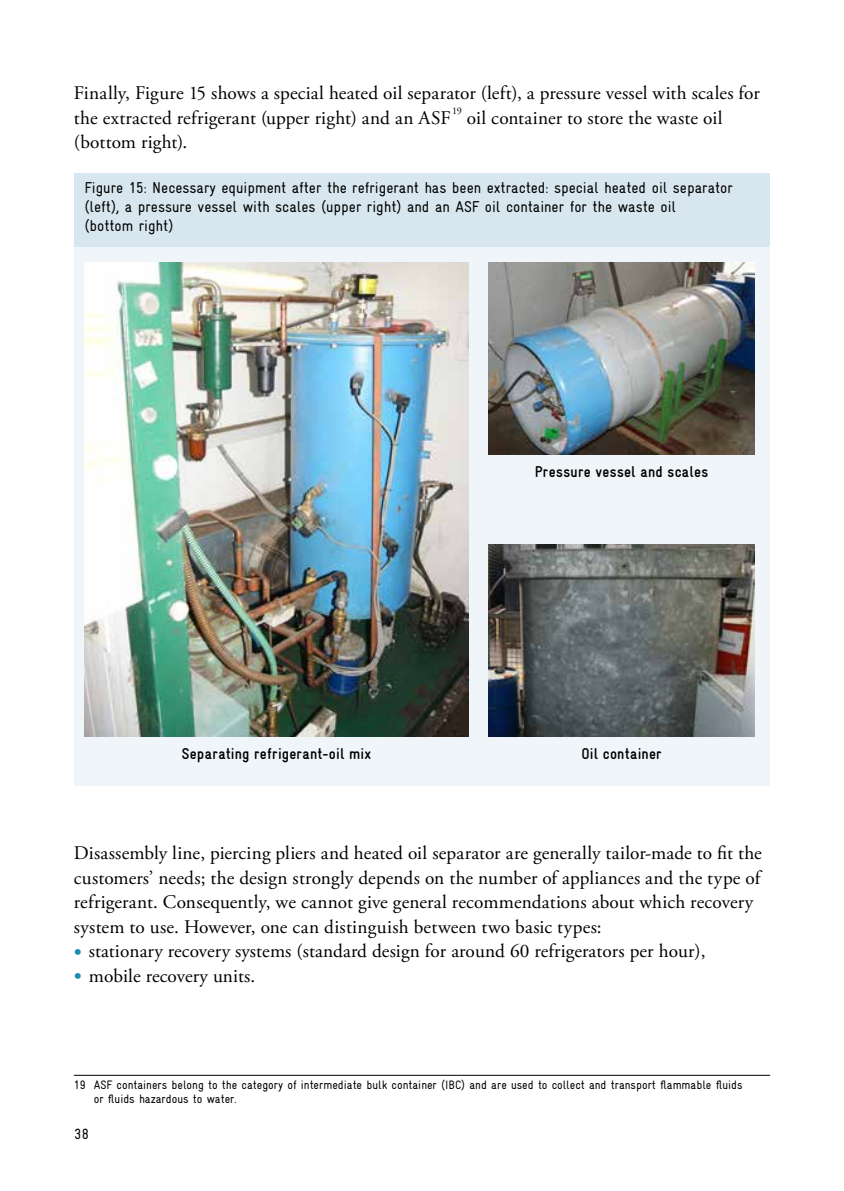
<style>
.page{position:relative;width:844px;height:1191px;background:#fff}
.page>*{position:absolute;margin:0;border:0;box-sizing:border-box;transform-origin:0 0}
.Copytext{font:19.25px/24.5px "Adobe Garamond Pro";letter-spacing:.005em;color:#000}
.Headline_Figure{font:condensed 15.75px/19.2px "Gravur";color:#000}
.Figure_Beschreibung{font:700 condensed 15.75px "Gravur";letter-spacing:.015em;color:#000}
.t1{font:condensed 14.88px "Gravur";color:#000}
.Fussnotentext{font:condensed 12.25px/14px "Gravur";color:#000}
.Copytext-2{font:10.15px "Adobe Garamond Pro";color:#000}
.s1{font-size:21px;color:#1f8bb2}
</style>
<div class="page">
<hr style="left:74px;top:1074px;width:696px;height:1px;background:#000">
<div style="left:74px;top:246px;width:695px;height:539px;background:#eff5f8"></div>
<div style="left:74px;top:173px;width:695px;height:73px;background:#d8e7ef"></div>
<img style="left:84px;top:263px;width:384px;height:473px">
<img style="left:488px;top:263px;width:266px;height:192px">
<img style="left:488px;top:544px;width:266px;height:192px">
<p class="Copytext" style="left:74px;top:82px;width:687px">Finally, Figure 15 shows a special heated oil separator (left), a pressure vessel with scales for the extracted refrigerant (upper right) and an ASF</p>
<p class="Copytext-2" style="left:452px;top:105px;width:11px">19</p>
<p class="Copytext" style="left:467px;top:106px;width:257px">oil container to store the waste oil</p>
<p class="Copytext" style="left:74px;top:131px;width:115px">(bottom right).</p>
<p class="Headline_Figure" style="left:84px;top:178px;width:650px">Figure 15: Necessary equipment after the refrigerant has been extracted: special heated oil separator (left), a pressure vessel with scales (upper right) and an ASF oil container for the waste oil<br>(bottom right)</p>
<p class="Figure_Beschreibung" style="left:182px;top:744px;width:191px">Separating refrigerant-oil mix</p>
<p class="Figure_Beschreibung" style="left:534px;top:463px;width:175px">Pressure vessel and scales</p>
<p class="Figure_Beschreibung" style="left:581px;top:744px;width:82px">Oil container</p>
<p class="Copytext" style="left:74px;top:841px;width:689px">Disassembly line, piercing pliers and heated oil separator are generally tailor-made to fit the customers’ needs; the design strongly depends on the number of appliances and the type of refrigerant. Consequently, we cannot give general recommendations about which recovery system to use. However, one can distinguish between two basic types:</p>
<p class="Copytext" style="left:74px;top:939px;width:633px"><span class="s1">•</span> stationary recovery systems (standard design for around 60 refrigerators per hour),</p>
<p class="Copytext" style="left:74px;top:964px;width:183px"><span class="s1">•</span> mobile recovery units.</p>
<p class="Fussnotentext" style="left:94px;top:1078px;width:650px;text-indent:-20px">19 ASF containers belong to the category of intermediate bulk container (IBC) and are used to collect and transport flammable fluids or fluids hazardous to water.</p>
<p class="t1" style="left:74px;top:1125px;width:16px">38</p>
</div>
